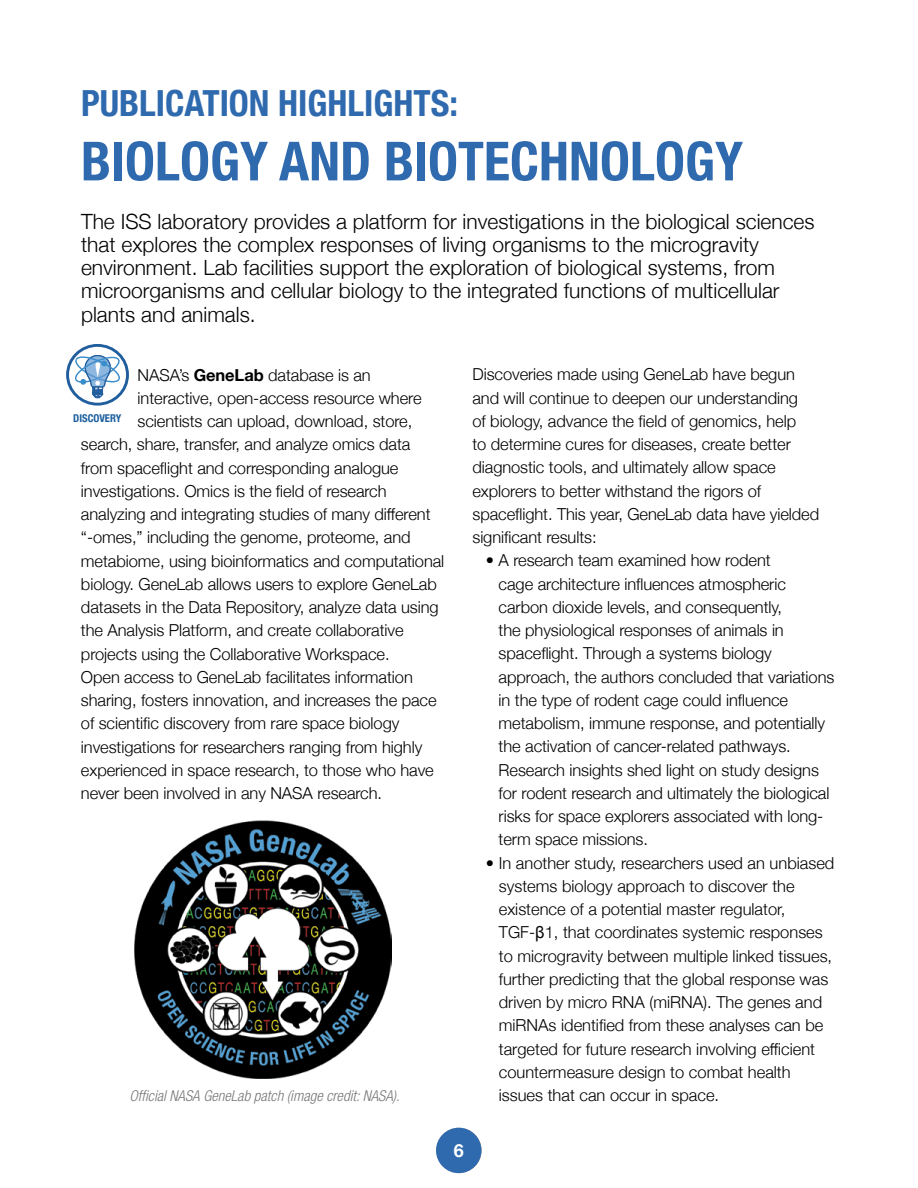
<style>
.page{position:relative;width:918px;height:1188px;background:#fff}
.page>*{position:absolute;margin:0;border:0;box-sizing:border-box;transform-origin:0 0}
.t1{font:700 condensed 54px "Helvetica Neue";color:#2f6aaf}
.t2{font:700 condensed 36px "Helvetica Neue";color:#2f6aaf}
.t3{font:300 21px/23.2px "Helvetica Neue";color:#000}
.t4{font:700 18px "Helvetica Neue";color:#fff}
.t5{font:300 16.5px/23.2px "Helvetica Neue";letter-spacing:-.005em;color:#000}
.t6{font:italic 300 condensed 15px "Helvetica Neue LT Std";color:#77787b}
.t7{font:700 condensed 10.8px "Helvetica Neue";color:#1b5e9e}
.s1{font-weight:700}
.s2{font-family:"Arial";font-weight:400}
</style>
<div class="page">
<div style="left:436px;top:1128px;width:45px;height:45px;background:#2f6aaf;border-radius:50%"></div>
<img style="left:134px;top:820px;width:258px;height:258px">
<svg style="left:68px;top:345px;width:60px;height:59px"></svg>
<div style="left:66px;top:344px;width:63px;height:62px;border:3px solid #215e9e;border-radius:50%"></div>
<svg style="left:74px;top:352px;width:47px;height:46px"></svg>
<h2 class="t2" style="left:81px;top:73px;width:379px">PUBLICATION HIGHLIGHTS:</h2>
<h1 class="t1" style="left:81px;top:116px;width:664px">BIOLOGY AND BIOTECHNOLOGY</h1>
<p class="t3" style="left:81px;top:208px;width:735px">The ISS laboratory provides a platform for investigations in the biological sciences that explores the complex responses of living organisms to the microgravity environment. Lab facilities support the exploration of biological systems, from microorganisms and cellular biology to the integrated functions of multicellular plants and animals.</p>
<p class="t5" style="left:138px;top:362px;width:235px">NASA’s <span class="s1">GeneLab</span> database is an</p>
<p class="t5" style="left:138px;top:385px;width:285px">interactive, open-access resource where</p>
<p class="t5" style="left:138px;top:408px;width:276px">scientists can upload, download, store,</p>
<p class="t5" style="left:81px;top:432px;width:331px">search, share, transfer, and analyze omics data</p>
<p class="t5" style="left:81px;top:455px;width:319px">from spaceflight and corresponding analogue</p>
<p class="t5" style="left:81px;top:478px;width:307px">investigations. Omics is the field of research</p>
<p class="t5" style="left:81px;top:501px;width:351px">analyzing and integrating studies of many different</p>
<p class="t5" style="left:81px;top:525px;width:331px">“-omes,” including the genome, proteome, and</p>
<p class="t5" style="left:81px;top:548px;width:365px">metabiome, using bioinformatics and computational</p>
<p class="t5" style="left:81px;top:571px;width:357px">biology. GeneLab allows users to explore GeneLab</p>
<p class="t5" style="left:81px;top:594px;width:359px">datasets in the Data Repository, analyze data using</p>
<p class="t5" style="left:81px;top:618px;width:324px">the Analysis Platform, and create collaborative</p>
<p class="t5" style="left:81px;top:641px;width:310px">projects using the Collaborative Workspace.</p>
<p class="t5" style="left:81px;top:664px;width:333px">Open access to GeneLab facilitates information</p>
<p class="t5" style="left:81px;top:687px;width:357px">sharing, fosters innovation, and increases the pace</p>
<p class="t5" style="left:81px;top:711px;width:320px">of scientific discovery from rare space biology</p>
<p class="t5" style="left:81px;top:734px;width:343px">investigations for researchers ranging from highly</p>
<p class="t5" style="left:81px;top:757px;width:354px">experienced in space research, to those who have</p>
<p class="t5" style="left:81px;top:780px;width:303px">never been involved in any NASA research.</p>
<p class="t7" style="left:73px;top:409px;width:50px">DISCOVERY</p>
<p class="t5" style="left:472px;top:362px;width:348px">Discoveries made using GeneLab have begun and will continue to deepen our understanding<br>of biology, advance the field of genomics, help<br>to determine cures for diseases, create better diagnostic tools, and ultimately allow space explorers to better withstand the rigors of spaceflight. This year, GeneLab data have yielded significant results:</p>
<p class="t5" style="left:499px;top:548px;width:337px;text-indent:-13px">• A research team examined how rodent<br>cage architecture influences atmospheric carbon dioxide levels, and consequently,<br>the physiological responses of animals in spaceflight. Through a systems biology approach, the authors concluded that variations in the type of rodent cage could influence metabolism, immune response, and potentially the activation of cancer-related pathways.<br>Research insights shed light on study designs for rodent research and ultimately the biological risks for space explorers associated with long&shy;term space missions.</p>
<p class="t5" style="left:499px;top:850px;width:337px;text-indent:-13px">• In another study, researchers used an unbiased systems biology approach to discover the existence of a potential master regulator, TGF-<span class="s2">β</span>1, that coordinates systemic responses to microgravity between multiple linked tissues, further predicting that the global response was driven by micro RNA (miRNA). The genes and miRNAs identified from these analyses can be targeted for future research involving efficient countermeasure design to combat health</p>
<p class="t6" style="left:130px;top:1087px;width:272px">Official NASA GeneLab patch (image credit: NASA).</p>
<p class="t5" style="left:499px;top:1082px;width:222px">issues that can occur in space.</p>
<p class="t4" style="left:454px;top:1137px;width:12px">6</p>
</div>
